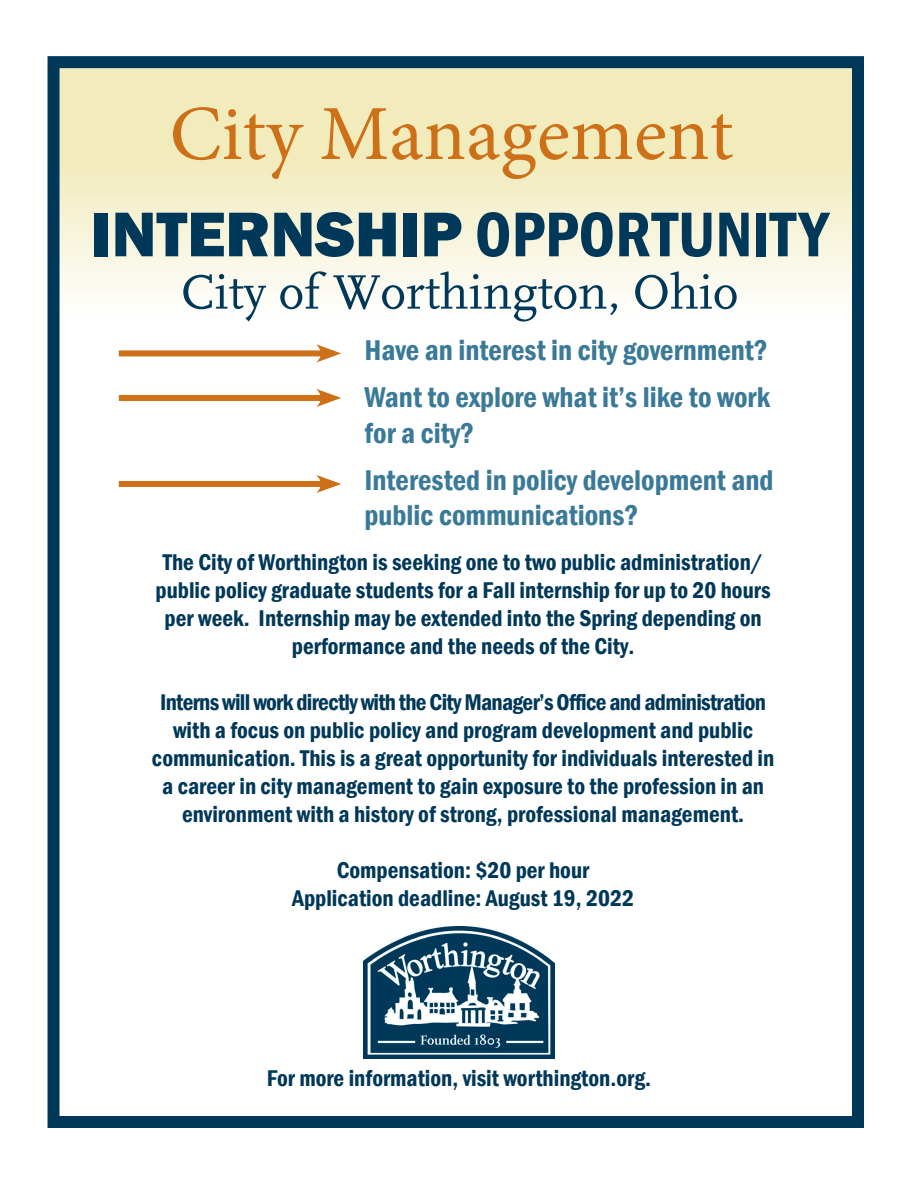
<style>
.page{position:relative;width:918px;height:1188px;background:#fff}
.page>*{position:absolute;margin:0;border:0;box-sizing:border-box;transform-origin:0 0}
.t1{font:78px "Minion Pro";color:#ce7018}
.t2{font:600 condensed 65.4px "Franklin Gothic";color:#003859}
.t3{font:50.4px "Scala";color:#003859}
.t4{font:600 condensed 29.4px/35.2px "Franklin Gothic";color:#3a7998}
.t5{font:600 condensed 23.4px/28px "Franklin Gothic";color:#003859;text-align:center}
.s1{font-weight:800;font-stretch:normal}
</style>
<div class="page">
<div style="left:54px;top:63px;width:799px;height:254px;background:linear-gradient(to bottom,#efe6ab,#fcfbf5)"></div>
<div style="left:48px;top:56px;width:816px;height:1072px;border:12px solid #003859"></div>
<img style="left:364px;top:927px;width:190px;height:132px">
<div style="left:119px;top:350px;width:208px;height:6px;background:#ce7018"></div>
<svg style="left:316px;top:344px;width:25px;height:19px"></svg>
<div style="left:119px;top:395px;width:208px;height:6px;background:#ce7018"></div>
<svg style="left:316px;top:389px;width:25px;height:18px"></svg>
<div style="left:119px;top:481px;width:208px;height:6px;background:#ce7018"></div>
<svg style="left:316px;top:475px;width:25px;height:18px"></svg>
<p class="t1" style="left:170px;top:82px;width:565px">City Management</p>
<p class="t2" style="left:91px;top:191px;width:739px"><span class="s1">INTERNSHIP</span> OPPORTUNITY</p>
<p class="t3" style="left:181px;top:265px;width:559px">City of Worthington, Ohio</p>
<p class="t4" style="left:364px;top:332px;width:405px">Have an interest in city government?</p>
<p class="t4" style="left:364px;top:379px;width:407px">Want to explore what it’s like to work for a city?</p>
<p class="t4" style="left:364px;top:462px;width:411px">Interested in policy development and public communications?</p>
<p class="t5" style="left:156px;top:547px;width:617px">The City of Worthington is seeking one to two public administration/ public policy graduate students for a Fall internship for up to 20 hours per week. Internship may be extended into the Spring depending on performance and the needs of the City.</p>
<p class="t5" style="left:152px;top:688px;width:624px">Interns will work directly with the City Manager’s Office and administration with a focus on public policy and program development and public communication. This is a great opportunity for individuals interested in a career in city management to gain exposure to the profession in an environment with a history of strong, professional management.</p>
<p class="t5" style="left:292px;top:856px;width:343px">Compensation: $20 per hour<br>Application deadline: August 19, 2022</p>
<p class="t5" style="left:267px;top:1063px;width:386px">For more information, visit worthington.org.</p>
</div>
